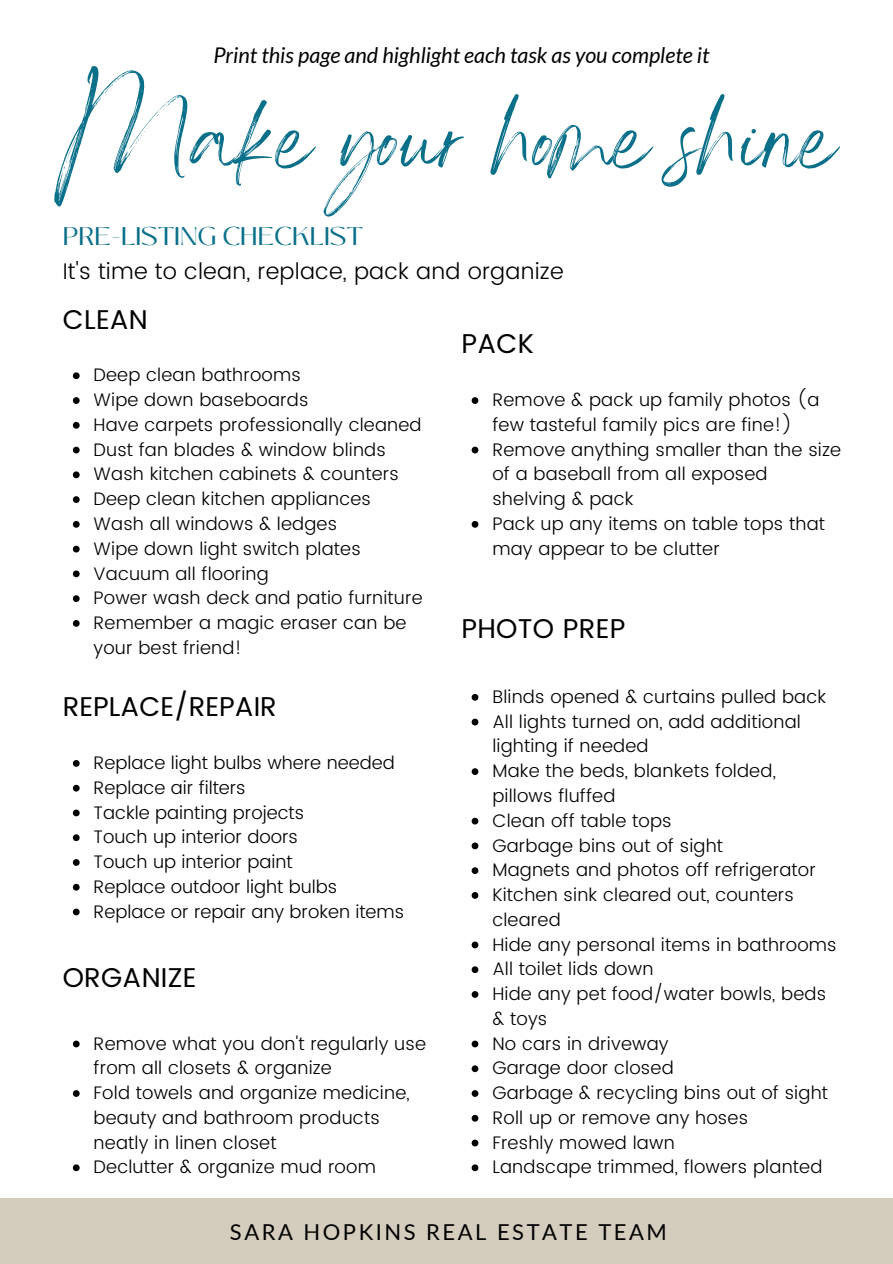
<style>
.page{position:relative;width:893px;height:1264px;background:#fff}
.page>*{position:absolute;margin:0;border:0;box-sizing:border-box;transform-origin:0 0}
.t1{font:139.8px "Angella White";color:#0a708a}
.t2{font:27.15px "Poppins";letter-spacing:.01em;color:#000}
.t3{font:25.5px "Black Mango";color:#0a708a}
.t4{font:300 22.65px "Poppins";letter-spacing:.01em;color:#000}
.t5{font:21.9px "Lato";letter-spacing:.115em;color:#000}
.t6{font:italic 21.6px "Lato";color:#000}
.t7{font:300 18.15px/24.8px "Poppins";letter-spacing:.01em;color:#000}
</style>
<div class="page">
<div style="left:0;top:1197px;width:892px;height:66px;background:#d4cdbe"></div>
<svg style="left:73px;top:372px;width:7px;height:7px"></svg>
<svg style="left:73px;top:397px;width:7px;height:7px"></svg>
<svg style="left:73px;top:422px;width:7px;height:6px"></svg>
<svg style="left:73px;top:446px;width:7px;height:7px"></svg>
<svg style="left:73px;top:471px;width:7px;height:7px"></svg>
<svg style="left:73px;top:496px;width:7px;height:7px"></svg>
<svg style="left:73px;top:521px;width:7px;height:6px"></svg>
<svg style="left:73px;top:545px;width:7px;height:7px"></svg>
<svg style="left:73px;top:570px;width:7px;height:7px"></svg>
<svg style="left:73px;top:595px;width:7px;height:7px"></svg>
<svg style="left:73px;top:620px;width:7px;height:6px"></svg>
<svg style="left:471px;top:694px;width:7px;height:6px"></svg>
<svg style="left:471px;top:718px;width:7px;height:7px"></svg>
<svg style="left:471px;top:768px;width:7px;height:7px"></svg>
<svg style="left:471px;top:817px;width:7px;height:7px"></svg>
<svg style="left:471px;top:842px;width:7px;height:7px"></svg>
<svg style="left:471px;top:867px;width:7px;height:7px"></svg>
<svg style="left:471px;top:892px;width:7px;height:6px"></svg>
<svg style="left:471px;top:941px;width:7px;height:7px"></svg>
<svg style="left:471px;top:966px;width:7px;height:7px"></svg>
<svg style="left:471px;top:991px;width:7px;height:6px"></svg>
<svg style="left:471px;top:1040px;width:7px;height:7px"></svg>
<svg style="left:471px;top:1065px;width:7px;height:7px"></svg>
<svg style="left:471px;top:1090px;width:7px;height:6px"></svg>
<svg style="left:471px;top:1114px;width:7px;height:7px"></svg>
<svg style="left:471px;top:1139px;width:7px;height:7px"></svg>
<svg style="left:471px;top:1164px;width:7px;height:7px"></svg>
<svg style="left:73px;top:760px;width:7px;height:6px"></svg>
<svg style="left:73px;top:784px;width:7px;height:7px"></svg>
<svg style="left:73px;top:809px;width:7px;height:7px"></svg>
<svg style="left:73px;top:834px;width:7px;height:7px"></svg>
<svg style="left:73px;top:859px;width:7px;height:6px"></svg>
<svg style="left:73px;top:883px;width:7px;height:7px"></svg>
<svg style="left:73px;top:908px;width:7px;height:7px"></svg>
<svg style="left:471px;top:397px;width:7px;height:7px"></svg>
<svg style="left:471px;top:446px;width:7px;height:7px"></svg>
<svg style="left:471px;top:521px;width:7px;height:6px"></svg>
<svg style="left:73px;top:1040px;width:7px;height:7px"></svg>
<svg style="left:73px;top:1090px;width:7px;height:6px"></svg>
<svg style="left:73px;top:1164px;width:7px;height:7px"></svg>
<p class="t6" style="left:213px;top:42px;width:497px">Print this page and highlight each task as you complete it</p>
<p class="t1" style="left:54px;top:50px;width:786px">Make your home shine</p>
<p class="t3" style="left:63px;top:217px;width:301px">PRE-LISTING CHECKLIST</p>
<p class="t4" style="left:63px;top:258px;width:502px">It's time to clean, replace, pack and organize</p>
<p class="t2" style="left:63px;top:303px;width:87px">CLEAN</p>
<p class="t7" style="left:93px;top:363px;width:209px">Deep clean bathrooms</p>
<p class="t7" style="left:93px;top:387px;width:216px">Wipe down baseboards</p>
<p class="t7" style="left:93px;top:412px;width:329px">Have carpets professionally cleaned</p>
<p class="t7" style="left:93px;top:437px;width:294px">Dust fan blades &amp; window blinds</p>
<p class="t7" style="left:93px;top:462px;width:307px">Wash kitchen cabinets &amp; counters</p>
<p class="t7" style="left:93px;top:486px;width:279px">Deep clean kitchen appliances</p>
<p class="t7" style="left:93px;top:511px;width:245px">Wash all windows &amp; ledges</p>
<p class="t7" style="left:93px;top:536px;width:269px">Wipe down light switch plates</p>
<p class="t7" style="left:93px;top:561px;width:177px">Vacuum all flooring</p>
<p class="t7" style="left:93px;top:585px;width:330px">Power wash deck and patio furniture</p>
<p class="t7" style="left:93px;top:610px;width:314px">Remember a magic eraser can be your best friend!</p>
<p class="t2" style="left:63px;top:691px;width:216px">REPLACE/REPAIR</p>
<p class="t7" style="left:94px;top:750px;width:302px">Replace light bulbs where needed</p>
<p class="t7" style="left:94px;top:775px;width:153px">Replace air filters</p>
<p class="t7" style="left:94px;top:800px;width:212px">Tackle painting projects</p>
<p class="t7" style="left:94px;top:824px;width:206px">Touch up interior doors</p>
<p class="t7" style="left:94px;top:849px;width:200px">Touch up interior paint</p>
<p class="t7" style="left:94px;top:874px;width:245px">Replace outdoor light bulbs</p>
<p class="t7" style="left:94px;top:899px;width:312px">Replace or repair any broken items</p>
<p class="t2" style="left:63px;top:961px;width:135px">ORGANIZE</p>
<p class="t7" style="left:94px;top:1030px;width:334px">Remove what you don't regularly use from all closets &amp; organize</p>
<p class="t7" style="left:94px;top:1080px;width:317px">Fold towels and organize medicine, beauty and bathroom products neatly in linen closet</p>
<p class="t7" style="left:94px;top:1154px;width:284px">Declutter &amp; organize mud room</p>
<p class="t2" style="left:461px;top:328px;width:74px">PACK</p>
<p class="t7" style="left:492px;top:387px;width:328px">Remove &amp; pack up family photos (a few tasteful family pics are fine!)</p>
<p class="t7" style="left:492px;top:437px;width:350px">Remove anything smaller than the size of a baseball from all exposed shelving &amp; pack</p>
<p class="t7" style="left:492px;top:511px;width:334px">Pack up any items on table tops that may appear to be clutter</p>
<p class="t2" style="left:461px;top:612px;width:165px">PHOTO PREP</p>
<p class="t7" style="left:492px;top:684px;width:335px">Blinds opened &amp; curtains pulled back</p>
<p class="t7" style="left:492px;top:709px;width:310px">All lights turned on, add additional lighting if needed</p>
<p class="t7" style="left:492px;top:758px;width:285px">Make the beds, blankets folded, pillows fluffed</p>
<p class="t7" style="left:492px;top:808px;width:181px">Clean off table tops</p>
<p class="t7" style="left:492px;top:832px;width:232px">Garbage bins out of sight</p>
<p class="t7" style="left:492px;top:857px;width:325px">Magnets and photos off refrigerator</p>
<p class="t7" style="left:492px;top:882px;width:303px">Kitchen sink cleared out, counters cleared</p>
<p class="t7" style="left:492px;top:931px;width:346px">Hide any personal items in bathrooms</p>
<p class="t7" style="left:492px;top:956px;width:162px">All toilet lids down</p>
<p class="t7" style="left:492px;top:981px;width:335px">Hide any pet food/water bowls, beds &amp; toys</p>
<p class="t7" style="left:492px;top:1030px;width:178px">No cars in driveway</p>
<p class="t7" style="left:492px;top:1055px;width:183px">Garage door closed</p>
<p class="t7" style="left:492px;top:1080px;width:337px">Garbage &amp; recycling bins out of sight</p>
<p class="t7" style="left:492px;top:1105px;width:257px">Roll up or remove any hoses</p>
<p class="t7" style="left:492px;top:1129px;width:184px">Freshly mowed lawn</p>
<p class="t7" style="left:492px;top:1154px;width:331px">Landscape trimmed, flowers planted</p>
<p class="t5" style="left:230px;top:1218px;width:438px">SARA HOPKINS REAL ESTATE TEAM</p>
</div>
